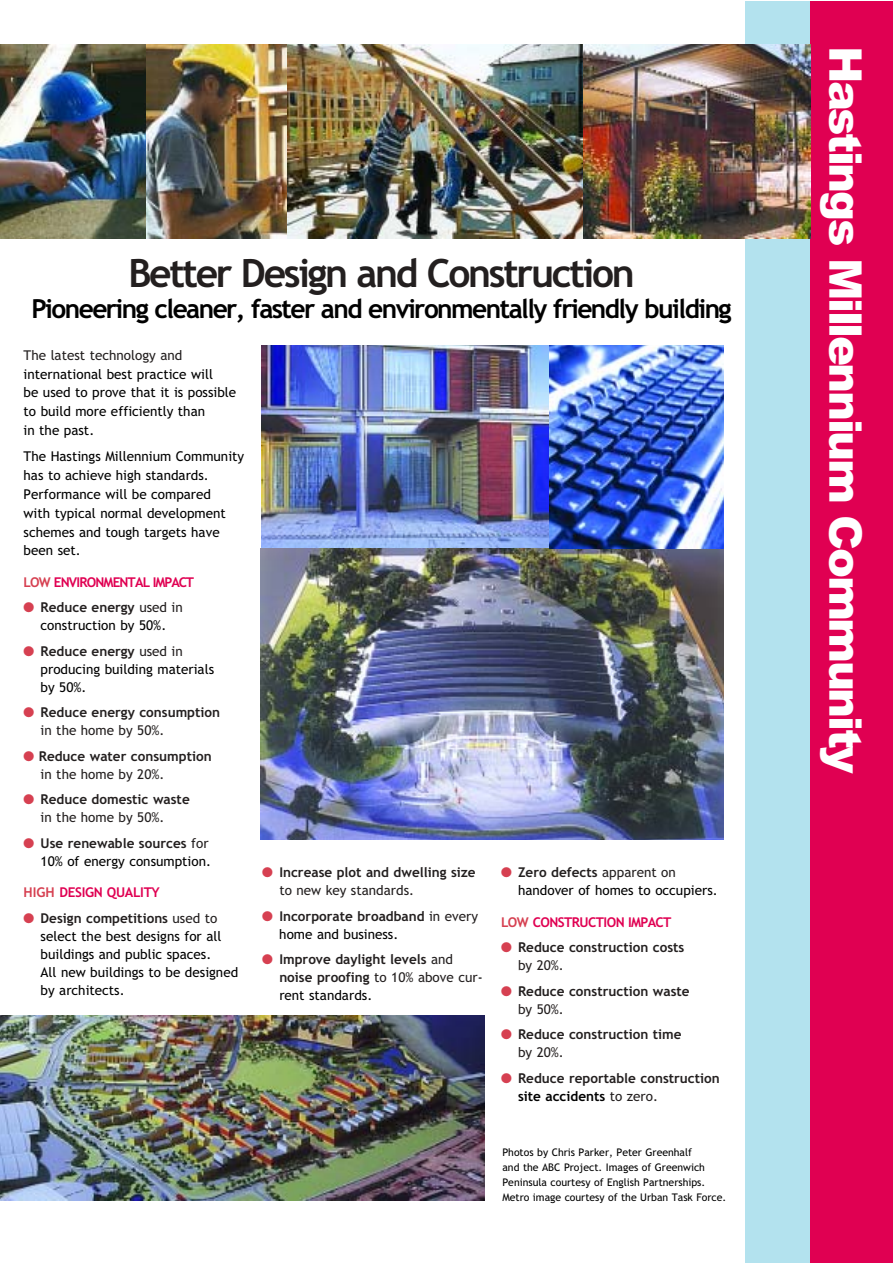
<style>
.page{position:relative;width:893px;height:1263px;background:#fff}
.page>*{position:absolute;margin:0;border:0;box-sizing:border-box;transform-origin:0 0}
.t1{font:900 45px "Arial";letter-spacing:-.055em;color:#fff}
.t2{font:39px "Trebuchet MS Bold";letter-spacing:-.06em;color:#231f1f}
.t3{font:26.25px "Trebuchet MS Bold";letter-spacing:-.06em;color:#000}
.t4{font:13.5px/18.8px "Trebuchet MS";color:#000}
.t5{font:13.5px/18px "Trebuchet MS Bold";color:#231f1f}
.t6{font:13.5px "Trebuchet MS";color:#231f1f}
.t7{font:13.5px "Trebuchet MS Bold";letter-spacing:-.04em;color:#e00052}
.t8{font:13.5px "Trebuchet MS Bold";letter-spacing:-.065em;color:#e00052}
.t9{font:10.5px/15px "Trebuchet MS";color:#000}
.s1{color:#d64051}
.s2{font-family:"Monotype Sorts";color:#d64051}
.s3{font-family:"Trebuchet MS"}
.s4{font-family:"Trebuchet MS";color:#000}
.s5{color:#000}
</style>
<div class="page">
<div style="left:808px;top:2px;width:84px;height:1261px;background:#e00052"></div>
<img style="left:0;top:44px;width:147px;height:194px">
<img style="left:147px;top:44px;width:141px;height:194px">
<img style="left:288px;top:44px;width:295px;height:194px">
<div style="left:745px;top:2px;width:65px;height:1261px;background:#b3e2ee"></div>
<img style="left:583px;top:44px;width:227px;height:194px">
<img style="left:0;top:1016px;width:485px;height:185px">
<img style="left:261px;top:345px;width:288px;height:204px">
<img style="left:261px;top:549px;width:462px;height:291px">
<img style="left:549px;top:345px;width:174px;height:204px">
<h2 class="t2" style="left:128px;top:260px;width:508px">Better Design and Construction</h2>
<h3 class="t3" style="left:31px;top:300px;width:702px">Pioneering cleaner, faster and environmentally friendly building</h3>
<p class="t6" style="left:24px;top:349px;width:160px">The latest technology and</p>
<p class="t4" style="left:24px;top:365px;width:214px">international best practice will<br>be used to prove that it is possible to build more efficiently than<br>in the past.</p>
<p class="t4" style="left:24px;top:448px;width:222px">The Hastings Millennium Community has to achieve high standards.<br>Performance will be compared<br>with typical normal development schemes and tough targets have been set.</p>
<p class="t8" style="left:24px;top:578px;width:172px"><span class="s1">LOW</span> ENVIRONMENTAL IMPACT</p>
<p class="t5" style="left:24px;top:600px;width:161px"><span class="s2">●</span> Reduce energy <span class="s3">used in</span></p>
<p class="t4" style="left:41px;top:617px;width:127px">construction by 50%.</p>
<p class="t5" style="left:24px;top:644px;width:161px"><span class="s2">●</span> Reduce energy <span class="s3">used in</span></p>
<p class="t4" style="left:41px;top:661px;width:175px;line-height:18px">producing building materials by 50%.</p>
<p class="t5" style="left:24px;top:705px;width:198px"><span class="s2">●</span> Reduce energy consumption</p>
<p class="t6" style="left:41px;top:725px;width:125px">in the home by 50%.</p>
<p class="t5" style="left:24px;top:749px;width:190px"><span class="s2">●</span> Reduce water consumption</p>
<p class="t6" style="left:41px;top:768px;width:125px">in the home by 20%.</p>
<p class="t5" style="left:24px;top:792px;width:168px"><span class="s2">●</span> Reduce domestic waste</p>
<p class="t6" style="left:41px;top:812px;width:125px">in the home by 50%.</p>
<p class="t5" style="left:24px;top:836px;width:186px"><span class="s2">●</span> Use renewable sources <span class="s3">for</span></p>
<p class="t4" style="left:41px;top:853px;width:172px">10% of energy consumption.</p>
<p class="t7" style="left:24px;top:888px;width:138px"><span class="s1">HIGH</span> DESIGN QUALITY</p>
<p class="t5" style="left:24px;top:911px;width:195px"><span class="s2">●</span> Design competitions <span class="s3">used to</span></p>
<p class="t4" style="left:41px;top:928px;width:199px;line-height:18px">select the best designs for all buildings and public spaces.<br>All new buildings to be designed by architects.</p>
<p class="t5" style="left:262px;top:865px;width:215px"><span class="s2">●</span> Increase plot and dwelling size</p>
<p class="t6" style="left:279px;top:885px;width:136px">to new key standards.</p>
<p class="t5" style="left:262px;top:909px;width:217px"><span class="s2">●</span> Incorporate broadband <span class="s3">in every</span></p>
<p class="t4" style="left:279px;top:926px;width:120px">home and business.</p>
<p class="t5" style="left:279px;top:952px;width:205px;text-indent:-17px"><span class="s2">●</span> Improve daylight levels <span class="s3">and </span>noise proofing <span class="s3">to 10% above cur</span><span class="s4">-</span></p>
<p class="t4" style="left:279px;top:987px;width:94px">rent standards.</p>
<p class="t5" style="left:501px;top:865px;width:176px"><span class="s2">●</span> Zero defects <span class="s3">apparent on</span></p>
<p class="t4" style="left:518px;top:882px;width:201px">handover of homes to occupiers.</p>
<p class="t7" style="left:501px;top:918px;width:172px"><span class="s1">LOW</span> CONSTRUCTION IMPACT</p>
<p class="t5" style="left:501px;top:940px;width:185px"><span class="s2">●</span> Reduce construction costs</p>
<p class="t6" style="left:518px;top:960px;width:47px">by 20%.</p>
<p class="t5" style="left:501px;top:984px;width:190px"><span class="s2">●</span> Reduce construction waste</p>
<p class="t6" style="left:518px;top:1003px;width:47px">by 50%.</p>
<p class="t5" style="left:501px;top:1027px;width:182px"><span class="s2">●</span> Reduce construction time</p>
<p class="t6" style="left:518px;top:1047px;width:47px">by 20%.</p>
<p class="t5" style="left:518px;top:1071px;width:203px;text-indent:-17px"><span class="s2">●</span> Reduce reportable construction <span class="s5">site accidents</span> <span class="s3">to zero.</span></p>
<p class="t9" style="left:502px;top:1145px;width:225px">Photos by Chris Parker, Peter Greenhalf<br>and the ABC Project. Images of Greenwich Peninsula courtesy of English Partnerships.<br>Metro image courtesy of the Urban Task Force.</p>
<h1 class="t1" style="left:861px;top:46px;width:730px;rotate:90deg">Hastings Millennium Community</h1>
</div>
